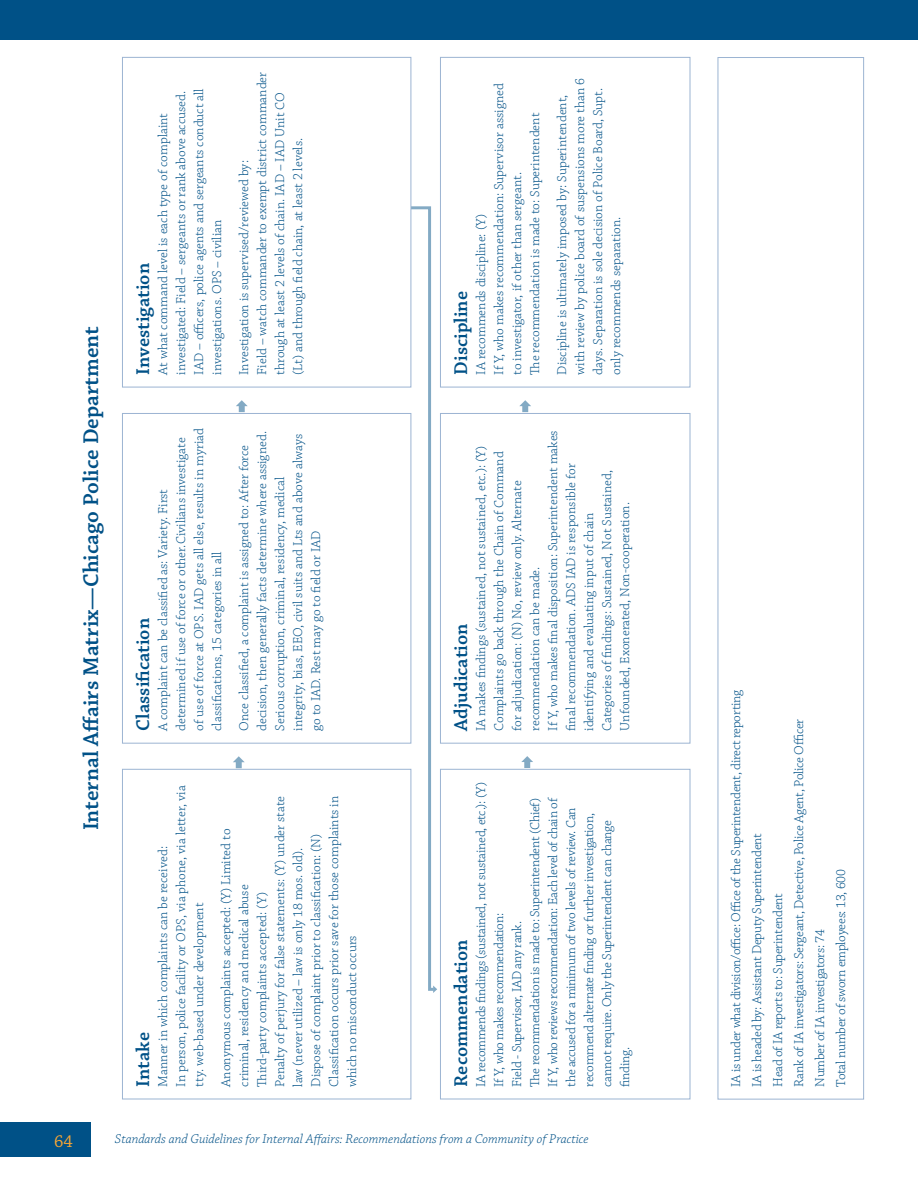
<style>
.page{position:relative;width:918px;height:1188px;background:#fff}
.page>*{position:absolute;margin:0;border:0;box-sizing:border-box;transform-origin:0 0}
.L2_Headings{font:600 22.5px "Chaparral Pro";color:#005187}
.L3_Heading{font:600 19.5px "Chaparral Pro";color:#005187}
.L1_Body_Copy{font:600 19.5px "Chaparral Pro";color:#005187}
.t1{font:18px "Chaparral Pro";color:#faa634}
.L1_Body_Copy-2{font:300 13.5px/18px "Chaparral Pro";color:#005187}
.L1_Body_Copy-3{font:300 13.5px/18px "Chaparral Pro";letter-spacing:-.02em;color:#005187}
.t2{font:italic 300 13.5px "Chaparral Pro";color:#005187}
</style>
<div class="page">
<div style="left:0;top:0;width:918px;height:40px;background:#005187"></div>
<div style="left:0;top:1122px;width:91px;height:35px;background:#005187"></div>
<hr style="left:917px;top:0;width:1px;height:40px;background:#faa634">
<div style="left:122px;top:413px;width:289px;height:331px;border:1px solid #9cb4d2"></div>
<div style="left:440px;top:413px;width:250px;height:331px;border:1px solid #9cb4d2"></div>
<div style="left:122px;top:57px;width:289px;height:330px;border:1px solid #9cb4d2"></div>
<div style="left:440px;top:57px;width:250px;height:330px;border:1px solid #9cb4d2"></div>
<div style="left:122px;top:769px;width:289px;height:330px;border:1px solid #9cb4d2"></div>
<div style="left:718px;top:57px;width:146px;height:1043px;border:1px solid #9cb4d2"></div>
<div style="left:440px;top:769px;width:250px;height:330px;border:1px solid #9cb4d2"></div>
<svg style="left:233px;top:756px;width:12px;height:12px"></svg>
<svg style="left:521px;top:756px;width:12px;height:12px"></svg>
<svg style="left:519px;top:400px;width:12px;height:12px"></svg>
<svg style="left:236px;top:400px;width:12px;height:12px"></svg>
<svg style="left:410px;top:205px;width:27px;height:788px"></svg>
<p class="L2_Headings" style="left:78px;top:830px;width:506px;rotate:-90deg">Internal Affairs Matrix—Chicago Police Department</p>
<p class="L1_Body_Copy-2" style="left:155px;top:375px;width:288px;rotate:-90deg">At what command level is each type of complaint investigated: Field – sergeants or rank above accused.<br>IAD – officers, police agents and sergeants conduct all investigations. OPS – civilian</p>
<p class="L1_Body_Copy" style="left:132px;top:375px;width:113px;rotate:-90deg">Investigation</p>
<p class="L1_Body_Copy-2" style="left:254px;top:375px;width:304px;rotate:-90deg">Field – watch commander to exempt district commander through at least 2 levels of chain. IAD – IAD Unit CO (Lt) and through field chain, at least 2 levels.</p>
<p class="L1_Body_Copy-2" style="left:236px;top:375px;width:216px;rotate:-90deg">Investigation is supervised/reviewed by:</p>
<p class="L3_Heading" style="left:132px;top:731px;width:114px;rotate:-90deg">Classification</p>
<p class="L1_Body_Copy-2" style="left:155px;top:731px;width:304px;rotate:-90deg">A complaint can be classified as: Variety. First determined if use of force or other.Civilians investigate of use of force at OPS. IAD gets all else, results in myriad classifications, 15 categories in all</p>
<p class="L1_Body_Copy-2" style="left:236px;top:731px;width:301px;rotate:-90deg">Once classified, a complaint is assigned to: After force decision, then generally facts determine where assigned.<br>Serious corruption, criminal, residency, medical integrity, bias, EEO, civil suits and Lts and above always go to IAD. Rest may go to field or IAD</p>
<p class="L3_Heading" style="left:132px;top:1087px;width:56px;rotate:-90deg">Intake</p>
<p class="L1_Body_Copy-2" style="left:173px;top:1087px;width:303px;rotate:-90deg">In person, police facility or OPS, via phone, via letter, via tty. web-based under development</p>
<p class="L1_Body_Copy-2" style="left:155px;top:1087px;width:242px;rotate:-90deg">Manner in which complaints can be received:</p>
<p class="L1_Body_Copy-2" style="left:326px;top:1087px;width:292px;rotate:-90deg">Classification occurs prior save for those complaints in which no misconduct occurs</p>
<p class="L1_Body_Copy-2" style="left:272px;top:1087px;width:292px;rotate:-90deg">Penalty of perjury for false statements: (Y) under state law (never utilized – law is only 18 mos. old).</p>
<p class="L1_Body_Copy-2" style="left:218px;top:1087px;width:259px;rotate:-90deg">Anonymous complaints accepted: (Y) Limited to criminal, residency and medical abuse</p>
<p class="L1_Body_Copy-2" style="left:308px;top:1087px;width:254px;rotate:-90deg">Dispose of complaint prior to classification: (N)</p>
<p class="L1_Body_Copy-2" style="left:254px;top:1087px;width:196px;rotate:-90deg">Third-party complaints accepted: (Y)</p>
<p class="L1_Body_Copy-2" style="left:491px;top:375px;width:293px;rotate:-90deg">If Y, who makes recommendation: Supervisor assigned to investigator, if other than sergeant.</p>
<p class="L1_Body_Copy-2" style="left:527px;top:375px;width:263px;rotate:-90deg">The recommendation is made to: Superintendent</p>
<p class="L1_Body_Copy-2" style="left:473px;top:375px;width:162px;rotate:-90deg">IA recommends discipline: (Y)</p>
<p class="L1_Body_Copy" style="left:450px;top:375px;width:85px;rotate:-90deg">Discipline</p>
<p class="L1_Body_Copy-2" style="left:554px;top:375px;width:298px;rotate:-90deg">Discipline is ultimately imposed by: Superintendent, with review by police board of suspensions more than 6 days. Separation is sole decision of Police Board, Supt. only recommends separation.</p>
<p class="L1_Body_Copy-2" style="left:473px;top:731px;width:287px;rotate:-90deg">IA makes findings (sustained, not sustained, etc.): (Y)</p>
<p class="L1_Body_Copy-2" style="left:491px;top:731px;width:281px;rotate:-90deg">Complaints go back through the Chain of Command for adjudication: (N) No, review only. Alternate recommendation can be made.</p>
<p class="L3_Heading" style="left:450px;top:731px;width:109px;rotate:-90deg">Adjudication</p>
<p class="L1_Body_Copy-2" style="left:545px;top:731px;width:302px;rotate:-90deg">If Y, who makes final disposition: Superintendent makes final recommendation. ADS IAD is responsible for identifying and evaluating input of chain</p>
<p class="L1_Body_Copy-2" style="left:599px;top:731px;width:262px;rotate:-90deg">Categories of findings: Sustained, Not Sustained,<br>Unfounded, Exonerated, Non-cooperation.</p>
<p class="L3_Heading" style="left:450px;top:1087px;width:149px;rotate:-90deg">Recommendation</p>
<p class="L1_Body_Copy-3" style="left:473px;top:1087px;width:306px;rotate:-90deg">IA recommends findings (sustained, not sustained, etc.): (Y)</p>
<p class="L1_Body_Copy-3" style="left:527px;top:1087px;width:290px;rotate:-90deg">The recommendation is made to: Superintendent (Chief)</p>
<p class="L1_Body_Copy-3" style="left:545px;top:1087px;width:291px;rotate:-90deg">If Y, who reviews recommendation: Each level of chain of the accused for a minimum of two levels of review. Can recommend alternate finding or further investigation, cannot require. Only the Superintendent can change finding.</p>
<p class="L1_Body_Copy-3" style="left:491px;top:1087px;width:175px;rotate:-90deg">If Y, who makes recommendation:</p>
<p class="L1_Body_Copy-3" style="left:509px;top:1087px;width:167px;rotate:-90deg">Field - Supervisor, IAD any rank.</p>
<h3 class="t1" style="left:54px;top:1132px;width:20px">64</h3>
<p class="t2" style="left:115px;top:1131px;width:475px">Standards and Guidelines for Internal Affairs: Recommendations from a Community of Practice</p>
<p class="L1_Body_Copy-3" style="left:728px;top:1087px;width:398px;rotate:-90deg">IA is under what division/office: Office of the Superintendent, direct reporting</p>
<p class="L1_Body_Copy-3" style="left:749px;top:1087px;width:255px;rotate:-90deg">IA is headed by: Assistant Deputy Superintendent</p>
<p class="L1_Body_Copy-3" style="left:770px;top:1087px;width:195px;rotate:-90deg">Head of IA reports to: Superintendent</p>
<p class="L1_Body_Copy-3" style="left:791px;top:1087px;width:369px;rotate:-90deg">Rank of IA investigators: Sergeant, Detective, Police Agent, Police Officer</p>
<p class="L1_Body_Copy-3" style="left:812px;top:1087px;width:159px;rotate:-90deg">Number of IA investigators: 74</p>
<p class="L1_Body_Copy-3" style="left:833px;top:1087px;width:219px;rotate:-90deg">Total number of sworn employees: 13, 600</p>
</div>
